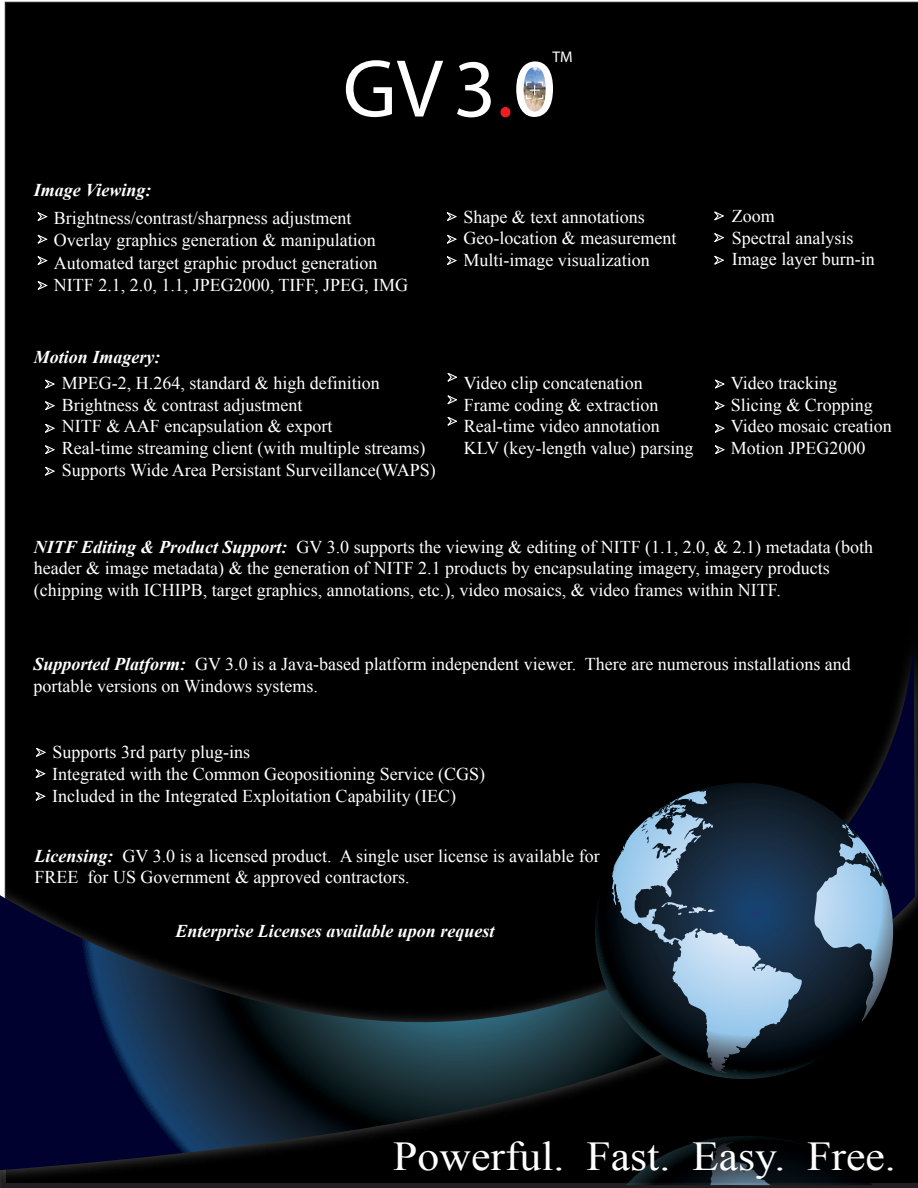
<style>
.page{position:relative;width:918px;height:1188px;background:#fff}
.page>*{position:absolute;margin:0;border:0;box-sizing:border-box;transform-origin:0 0}
.t1{font:82.65px "Myriad Pro";color:#fff}
.t2{font:41.1px "Times New Roman";color:#fff;scale:1.07 1}
.t3{font:18px/21.6px "Times New Roman";color:#fff}
.t4{font:italic 700 18px "Times New Roman";color:#fff}
.t5{font:15.45px "Myriad Pro";color:#fff}
.s1{font-weight:700;font-style:italic}
</style>
<div class="page">
<div style="left:5px;top:2px;width:913px;height:598px;background:#000"></div>
<img style="left:0;top:600px;width:918px;height:588px">
<svg style="left:0;top:618px;width:915px;height:552px;background:#04080d"></svg>
<svg style="left:595px;top:783px;width:298px;height:296px;background:#324556"></svg>
<svg style="left:669px;top:790px;width:40px;height:15px"></svg>
<svg style="left:457px;top:62px;width:34px;height:55px"></svg>
<div style="left:501px;top:107px;width:9px;height:10px;background:#ed1d24;border-radius:50%"></div>
<svg style="left:516px;top:61px;width:37px;height:56px"></svg>
<svg style="left:38px;top:212px;width:9px;height:9px"></svg>
<svg style="left:38px;top:235px;width:9px;height:8px"></svg>
<svg style="left:38px;top:256px;width:9px;height:9px"></svg>
<svg style="left:447px;top:212px;width:9px;height:9px"></svg>
<svg style="left:447px;top:235px;width:9px;height:8px"></svg>
<svg style="left:447px;top:256px;width:9px;height:9px"></svg>
<svg style="left:715px;top:212px;width:9px;height:8px"></svg>
<svg style="left:715px;top:233px;width:9px;height:9px"></svg>
<svg style="left:715px;top:256px;width:9px;height:8px"></svg>
<svg style="left:38px;top:281px;width:9px;height:9px"></svg>
<svg style="left:626px;top:1136px;width:247px;height:49px;background:#090e11"></svg>
<svg style="left:448px;top:373px;width:9px;height:8px"></svg>
<svg style="left:448px;top:396px;width:9px;height:8px"></svg>
<svg style="left:448px;top:417px;width:9px;height:8px"></svg>
<svg style="left:715px;top:380px;width:9px;height:8px"></svg>
<svg style="left:715px;top:402px;width:9px;height:8px"></svg>
<svg style="left:715px;top:424px;width:9px;height:9px"></svg>
<svg style="left:715px;top:446px;width:9px;height:8px"></svg>
<svg style="left:45px;top:380px;width:10px;height:8px"></svg>
<svg style="left:45px;top:402px;width:10px;height:8px"></svg>
<svg style="left:45px;top:424px;width:10px;height:9px"></svg>
<svg style="left:45px;top:446px;width:10px;height:8px"></svg>
<svg style="left:45px;top:467px;width:10px;height:8px"></svg>
<svg style="left:36px;top:748px;width:10px;height:9px"></svg>
<svg style="left:36px;top:769px;width:9px;height:9px"></svg>
<svg style="left:36px;top:792px;width:9px;height:9px"></svg>
<h1 class="t1" style="left:343px;top:38px;width:102px">GV</h1>
<p class="t5" style="left:552px;top:47px;width:22px">TM</p>
<p class="t4" style="left:34px;top:178px;width:119px">Image Viewing:</p>
<p class="t3" style="left:54px;top:206px;width:356px;line-height:22.5px">Brightness/contrast/sharpness adjustment Overlay graphics generation &amp; manipulation Automated target graphic product generation NITF 2.1, 2.0, 1.1, JPEG2000, TIFF, JPEG, IMG</p>
<p class="t3" style="left:463px;top:206px;width:214px">Shape &amp; text annotations<br>Geo-location &amp; measurement<br>Multi-image visualization</p>
<p class="t3" style="left:732px;top:205px;width:144px">Zoom<br>Spectral analysis<br>Image layer burn-in</p>
<p class="t4" style="left:34px;top:344px;width:128px">Motion Imagery:</p>
<p class="t3" style="left:62px;top:372px;width:375px">MPEG-2, H.264, standard &amp; high definition Brightness &amp; contrast adjustment<br>NITF &amp; AAF encapsulation &amp; export<br>Real-time streaming client (with multiple streams)<br>Supports Wide Area Persistant Surveillance(WAPS)</p>
<p class="t3" style="left:464px;top:372px;width:231px">Video clip concatenation<br>Frame coding &amp; extraction<br>Real-time video annotation<br>KLV (key-length value) parsing</p>
<p class="t3" style="left:731px;top:372px;width:162px">Video tracking<br>Slicing &amp; Cropping<br>Video mosaic creation<br>Motion JPEG2000</p>
<p class="t3" style="left:34px;top:536px;width:841px"><span class="s1">NITF Editing &amp; Product Support:</span> GV 3.0 supports the viewing &amp; editing of NITF (1.1, 2.0, &amp; 2.1) metadata (both header &amp; image metadata) &amp; the generation of NITF 2.1 products by encapsulating imagery, imagery products (chipping with ICHIPB, target graphics, annotations, etc.), video mosaics, &amp; video frames within NITF.</p>
<p class="t3" style="left:34px;top:653px;width:819px"><span class="s1">Supported Platform:</span> GV 3.0 is a Java-based platform independent viewer. There are numerous installations and portable versions on Windows systems.</p>
<p class="t3" style="left:52px;top:741px;width:434px">Supports 3rd party plug-ins<br>Integrated with the Common Geopositioning Service (CGS)<br>Included in the Integrated Exploitation Capability (IEC)</p>
<p class="t3" style="left:35px;top:845px;width:567px"><span class="s1">Licensing:</span> GV 3.0 is a licensed product. A single user license is available for<br>FREE for US Government &amp; approved contractors.</p>
<p class="t4" style="left:175px;top:918px;width:321px">Enterprise Licenses available upon request</p>
<h2 class="t2" style="left:393px;top:1129px;width:471px">Powerful. Fast. Easy. Free.</h2>
</div>
